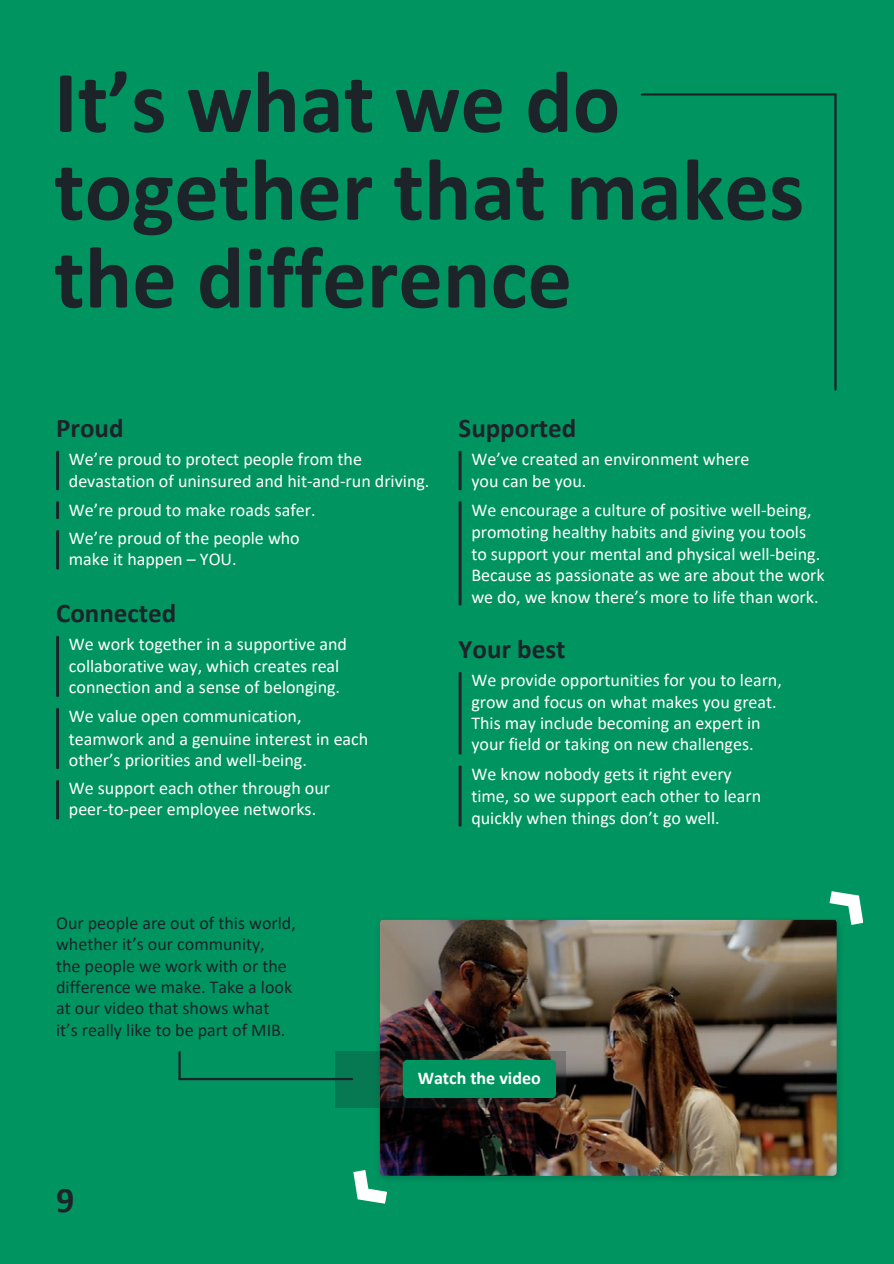
<style>
.page{position:relative;width:894px;height:1264px;background:#fff}
.page>*{position:absolute;margin:0;border:0;box-sizing:border-box;transform-origin:0 0}
.t1{font:700 88.5px/87.8px "Calibri";color:#1c242a}
.t2{font:700 36px "Calibri";color:#1c242a}
.t3{font:700 27px "Calibri";color:#1c242a}
.t4{font:18px/21.5px "Calibri";color:#fff}
.t5{font:18px/21.5px "Calibri";color:#1c242a}
.t6{font:700 18px "Calibri";color:#fff}
</style>
<div class="page">
<div style="left:0;top:0;width:893px;height:1263px;background:#009560"></div>
<hr style="left:56px;top:451px;width:3px;height:39px;background:#1c242a">
<hr style="left:56px;top:501px;width:3px;height:18px;background:#1c242a">
<hr style="left:56px;top:530px;width:3px;height:39px;background:#1c242a">
<hr style="left:56px;top:635px;width:3px;height:62px;background:#1c242a">
<hr style="left:56px;top:708px;width:3px;height:61px;background:#1c242a">
<hr style="left:56px;top:780px;width:3px;height:39px;background:#1c242a">
<hr style="left:458px;top:451px;width:3px;height:39px;background:#1c242a">
<hr style="left:458px;top:501px;width:3px;height:104px;background:#1c242a">
<hr style="left:458px;top:671px;width:3px;height:83px;background:#1c242a">
<hr style="left:458px;top:765px;width:3px;height:61px;background:#1c242a">
<img style="left:375px;top:925px;width:466px;height:254px">
<img style="left:380px;top:919px;width:456px;height:256px">
<svg style="left:353px;top:1169px;width:34px;height:34px"></svg>
<svg style="left:829px;top:891px;width:34px;height:34px"></svg>
<hr style="left:834px;top:94px;width:2px;height:295px;background:#1c242a">
<hr style="left:641px;top:93px;width:194px;height:3px;background:#1c242a">
<svg style="left:335px;top:1051px;width:231px;height:56px;background:#264536"></svg>
<div style="left:402px;top:1059px;width:154px;height:39px;background:#009560"></div>
<hr style="left:178px;top:1052px;width:3px;height:27px;background:#1c242a">
<hr style="left:179px;top:1077px;width:173px;height:3px;background:#1c242a">
<h1 class="t1" style="left:54px;top:66px;width:751px">It’s what we do together that makes the difference</h1>
<h3 class="t3" style="left:56px;top:416px;width:69px">Proud</h3>
<p class="t4" style="left:69px;top:450px;width:362px">We’re proud to protect people from the devastation of uninsured and hit-and-run driving.</p>
<p class="t4" style="left:69px;top:497px;width:248px;line-height:28.2px">We’re proud to make roads safer.<br>We’re proud of the people who</p>
<p class="t4" style="left:69px;top:550px;width:169px">make it happen – YOU.</p>
<h3 class="t3" style="left:56px;top:601px;width:122px">Connected</h3>
<p class="t4" style="left:69px;top:635px;width:279px">We work together in a supportive and collaborative way, which creates real connection and a sense of belonging.</p>
<p class="t4" style="left:69px;top:706px;width:301px;line-height:21.9px">We value open communication, teamwork and a genuine interest in each other’s priorities and well-being.</p>
<p class="t4" style="left:69px;top:779px;width:263px;line-height:20.2px">We support each other through our peer-to-peer employee networks.</p>
<h3 class="t3" style="left:458px;top:416px;width:119px">Supported</h3>
<p class="t4" style="left:471px;top:450px;width:279px">We’ve created an environment where you can be you.</p>
<p class="t4" style="left:471px;top:500px;width:354px">We encourage a culture of positive well-being, promoting healthy habits and giving you tools to support your mental and physical well-being.<br>Because as passionate as we are about the work we do, we know there’s more to life than work.</p>
<h3 class="t3" style="left:458px;top:637px;width:108px">Your best</h3>
<p class="t4" style="left:471px;top:671px;width:312px">We provide opportunities for you to learn, grow and focus on what makes you great.<br>This may include becoming an expert in your field or taking on new challenges.</p>
<p class="t4" style="left:471px;top:764px;width:291px;line-height:21.9px">We know nobody gets it right every time, so we support each other to learn quickly when things don’t go well.</p>
<p class="t5" style="left:56px;top:913px;width:241px">Our people are out of this world, whether it’s our community,<br>the people we work with or the difference we make. Take a look at our video that shows what<br>it’s really like to be part of MIB.</p>
<h2 class="t2" style="left:56px;top:1184px;width:20px">9</h2>
<p class="t6" style="left:417px;top:1070px;width:124px">Watch the video</p>
</div>
